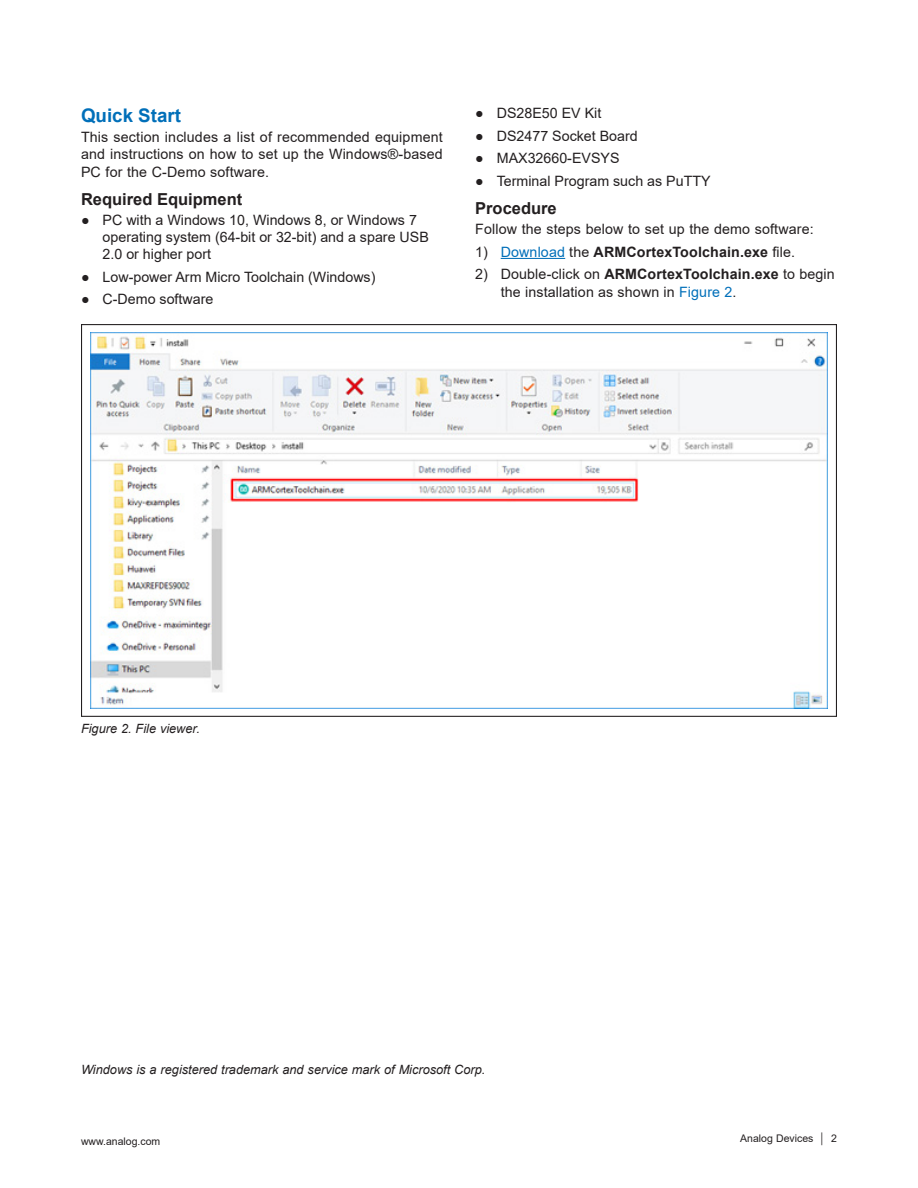
<style>
.page{position:relative;width:918px;height:1188px;background:#fff}
.page>*{position:absolute;margin:0;border:0;box-sizing:border-box;transform-origin:0 0}
.H1{font:700 18.75px "Arial";color:#006fb9}
.H2{font:700 16.5px "Arial";color:#231f20}
.Body_Text{font:14.25px/17.1px "Arial";color:#231f20}
.t1{font:700 14.25px "Arial";letter-spacing:.01em;color:#231f20}
.Caption{font:italic 12.75px "Arial";color:#231f20}
.Caption_-_Figures{font:italic 12.75px "Arial";color:#231f20}
.t2{font:10.5px "Arial";color:#231f20}
.s1{font-weight:400}
.s2{font-weight:400;color:#006fb9}
.s3{font-weight:700}
.s4{color:#006fb9}
</style>
<div class="page">
<hr style="left:501px;top:258px;width:64px;height:1px;background:#006fb9">
<img style="left:90px;top:333px;width:738px;height:375px">
<h1 class="H1" style="left:81px;top:102px;width:102px">Quick Start</h1>
<p class="Body_Text" style="left:81px;top:128px;width:363px;text-align:justify">This section includes a list of recommended equipment and instructions on how to set up the Windows®-based PC for the C-Demo software.</p>
<h2 class="H2" style="left:81px;top:187px;width:163px">Required Equipment</h2>
<p class="Body_Text" style="left:103px;top:211px;width:328px;text-indent:-22px">● PC with a Windows 10, Windows 8, or Windows 7 operating system (64-bit or 32-bit) and a spare USB<br>2.0 or higher port</p>
<p class="Body_Text" style="left:81px;top:268px;width:296px">● Low-power Arm Micro Toolchain (Windows)</p>
<p class="Body_Text" style="left:81px;top:290px;width:134px">● C-Demo software</p>
<p class="Body_Text" style="left:475px;top:105px;width:128px">● DS28E50 EV Kit</p>
<p class="Body_Text" style="left:475px;top:127px;width:164px">● DS2477 Socket Board</p>
<p class="Body_Text" style="left:475px;top:150px;width:146px">● MAX32660-EVSYS</p>
<p class="Body_Text" style="left:475px;top:172px;width:237px">● Terminal Program such as PuTTY</p>
<h2 class="H2" style="left:475px;top:197px;width:83px">Procedure</h2>
<p class="Body_Text" style="left:475px;top:221px;width:340px">Follow the steps below to set up the demo software:</p>
<p class="t1" style="left:475px;top:242px;width:321px"><span class="s1">1)</span> <span class="s2">Download</span> <span class="s1">the</span> ARMCortexToolchain.exe <span class="s1">file.</span></p>
<p class="Body_Text" style="left:501px;top:266px;width:336px;text-indent:-26px">2) Double-click on <span class="s3">ARMCortexToolchain.exe</span> to begin the installation as shown in <span class="s4">Figure 2</span>.</p>
<p class="Caption_-_Figures" style="left:81px;top:720px;width:120px">Figure 2. File viewer.</p>
<p class="Caption" style="left:81px;top:1061px;width:406px">Windows is a registered trademark and service mark of Microsoft Corp.</p>
<p class="t2" style="left:81px;top:1134px;width:81px">www.analog.com</p>
<p class="t2" style="left:740px;top:1131px;width:98px">Analog Devices │ 2</p>
</div>
